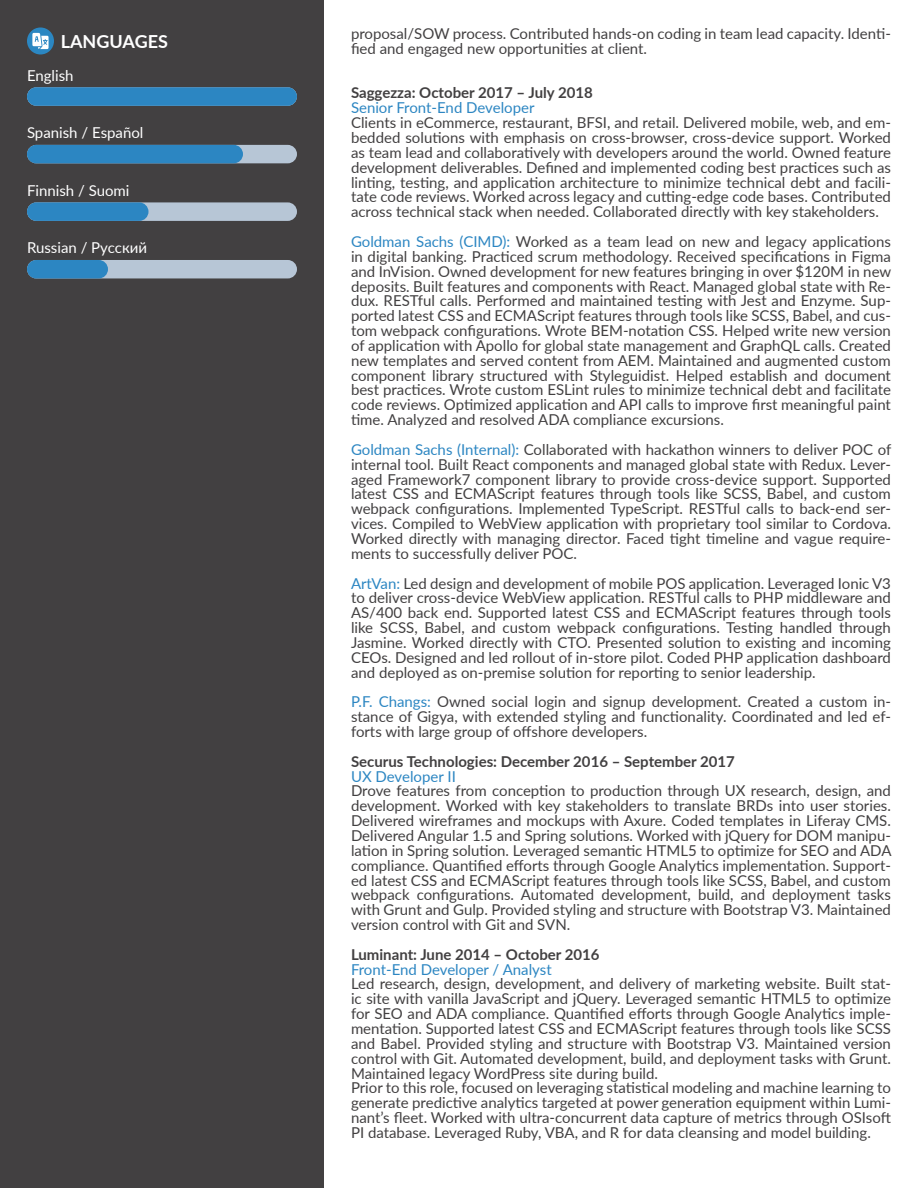
<style>
.page{position:relative;width:918px;height:1188px;background:#fff}
.page>*{position:absolute;margin:0;border:0;box-sizing:border-box;transform-origin:0 0}
.t1{font:700 18px "Lato";color:#fff}
.t2{font:15px/14.9px "Lato";color:#424041;text-align:justify}
.t3{font:700 15px "Lato";color:#424041}
.t4{font:15px "Lato";color:#2c86c2}
.t5{font:15px "Lato";color:#fff}
.s1{color:#2c86c2}
</style>
<div class="page">
<div style="left:0;top:0;width:324px;height:1188px;background:#424041"></div>
<svg style="left:27px;top:27px;width:27px;height:27px"></svg>
<svg style="left:32px;top:33px;width:17px;height:16px"></svg>
<div style="left:27px;top:87px;width:270px;height:19px;background:#2c86c2;border-radius:9px"></div>
<div style="left:27px;top:145px;width:270px;height:18px;background:#b7c6d6;border-radius:9px"></div>
<div style="left:27px;top:145px;width:216px;height:18px;background:#2c86c2;border-radius:9px"></div>
<div style="left:27px;top:202px;width:270px;height:19px;background:#b7c6d6;border-radius:9px"></div>
<div style="left:27px;top:202px;width:121px;height:19px;background:#2c86c2;border-radius:9px"></div>
<div style="left:27px;top:260px;width:270px;height:18px;background:#b7c6d6;border-radius:9px"></div>
<div style="left:27px;top:260px;width:81px;height:18px;background:#2c86c2;border-radius:9px"></div>
<p class="t1" style="left:61px;top:28px;width:109px">LANGUAGES</p>
<p class="t5" style="left:27px;top:64px;width:48px">English</p>
<p class="t5" style="left:27px;top:122px;width:118px">Spanish / Español</p>
<p class="t5" style="left:27px;top:179px;width:104px">Finnish / Suomi</p>
<p class="t5" style="left:27px;top:237px;width:122px">Russian / Русский</p>
<p class="t2" style="left:351px;top:26px;width:541px">proposal/SOW process. Contributed hands-on coding in team lead capacity. Identi&shy;fied and engaged new opportunities at client.</p>
<p class="t3" style="left:351px;top:82px;width:243px">Saggezza: October 2017 – July 2018</p>
<p class="t4" style="left:351px;top:97px;width:185px">Senior Front-End Developer</p>
<p class="t2" style="left:351px;top:115px;width:542px">Clients in eCommerce, restaurant, BFSI, and retail. Delivered mobile, web, and em&shy;bedded solutions with emphasis on cross-browser, cross-device support. Worked as team lead and collaboratively with developers around the world. Owned feature development deliverables. Defined and implemented coding best practices such as linting, testing, and application architecture to minimize technical debt and facili&shy;tate code reviews. Worked across legacy and cutting-edge code bases. Contributed across technical stack when needed. Collaborated directly with key stakeholders.</p>
<p class="t2" style="left:351px;top:233px;width:542px"><span class="s1">Goldman Sachs (CIMD):</span> Worked as a team lead on new and legacy applications in digital banking. Practiced scrum methodology. Received specifications in Figma and InVision. Owned development for new features bringing in over $120M in new deposits. Built features and components with React. Managed global state with Re&shy;dux. RESTful calls. Performed and maintained testing with Jest and Enzyme. Sup&shy;ported latest CSS and ECMAScript features through tools like SCSS, Babel, and cus&shy;tom webpack configurations. Wrote BEM-notation CSS. Helped write new version of application with Apollo for global state management and GraphQL calls. Created new templates and served content from AEM. Maintained and augmented custom component library structured with Styleguidist. Helped establish and document best practices. Wrote custom ESLint rules to minimize technical debt and facilitate code reviews. Optimized application and API calls to improve first meaningful paint time. Analyzed and resolved ADA compliance excursions.</p>
<p class="t2" style="left:351px;top:441px;width:542px"><span class="s1">Goldman Sachs (Internal):</span> Collaborated with hackathon winners to deliver POC of internal tool. Built React components and managed global state with Redux. Lever&shy;aged Framework7 component library to provide cross-device support. Supported latest CSS and ECMAScript features through tools like SCSS, Babel, and custom webpack configurations. Implemented TypeScript. RESTful calls to back-end ser&shy;vices. Compiled to WebView application with proprietary tool similar to Cordova.<br>Worked directly with managing director. Faced tight timeline and vague require&shy;ments to successfully deliver POC.</p>
<p class="t2" style="left:351px;top:575px;width:541px"><span class="s1">ArtVan:</span> Led design and development of mobile POS application. Leveraged Ionic V3 to deliver cross-device WebView application. RESTful calls to PHP middleware and AS/400 back end. Supported latest CSS and ECMAScript features through tools like SCSS, Babel, and custom webpack configurations. Testing handled through Jasmine. Worked directly with CTO. Presented solution to existing and incoming CEOs. Designed and led rollout of in-store pilot. Coded PHP application dashboard and deployed as on-premise solution for reporting to senior leadership.</p>
<p class="t2" style="left:351px;top:694px;width:541px"><span class="s1">P.F. Changs:</span> Owned social login and signup development. Created a custom in&shy;stance of Gigya, with extended styling and functionality. Coordinated and led ef&shy;forts with large group of offshore developers.</p>
<p class="t3" style="left:351px;top:750px;width:386px">Securus Technologies: December 2016 – September 2017</p>
<p class="t4" style="left:351px;top:765px;width:106px">UX Developer II</p>
<p class="t2" style="left:351px;top:783px;width:542px">Drove features from conception to production through UX research, design, and development. Worked with key stakeholders to translate BRDs into user stories.<br>Delivered wireframes and mockups with Axure. Coded templates in Liferay CMS.<br>Delivered Angular 1.5 and Spring solutions. Worked with jQuery for DOM manipu&shy;lation in Spring solution. Leveraged semantic HTML5 to optimize for SEO and ADA compliance. Quantified efforts through Google Analytics implementation. Support&shy;ed latest CSS and ECMAScript features through tools like SCSS, Babel, and custom webpack configurations. Automated development, build, and deployment tasks with Grunt and Gulp. Provided styling and structure with Bootstrap V3. Maintained version control with Git and SVN.</p>
<p class="t3" style="left:351px;top:943px;width:250px">Luminant: June 2014 – October 2016</p>
<p class="t4" style="left:351px;top:958px;width:202px">Front-End Developer / Analyst</p>
<p class="t2" style="left:351px;top:976px;width:541px">Led research, design, development, and delivery of marketing website. Built stat&shy;ic site with vanilla JavaScript and jQuery. Leveraged semantic HTML5 to optimize for SEO and ADA compliance. Quantified efforts through Google Analytics imple&shy;mentation. Supported latest CSS and ECMAScript features through tools like SCSS and Babel. Provided styling and structure with Bootstrap V3. Maintained version control with Git. Automated development, build, and deployment tasks with Grunt.<br>Maintained legacy WordPress site during build.</p>
<p class="t2" style="left:351px;top:1080px;width:542px">Prior to this role, focused on leveraging statistical modeling and machine learning to generate predictive analytics targeted at power generation equipment within Lumi&shy;nant’s fleet. Worked with ultra-concurrent data capture of metrics through OSIsoft PI database. Leveraged Ruby, VBA, and R for data cleansing and model building.</p>
</div>
